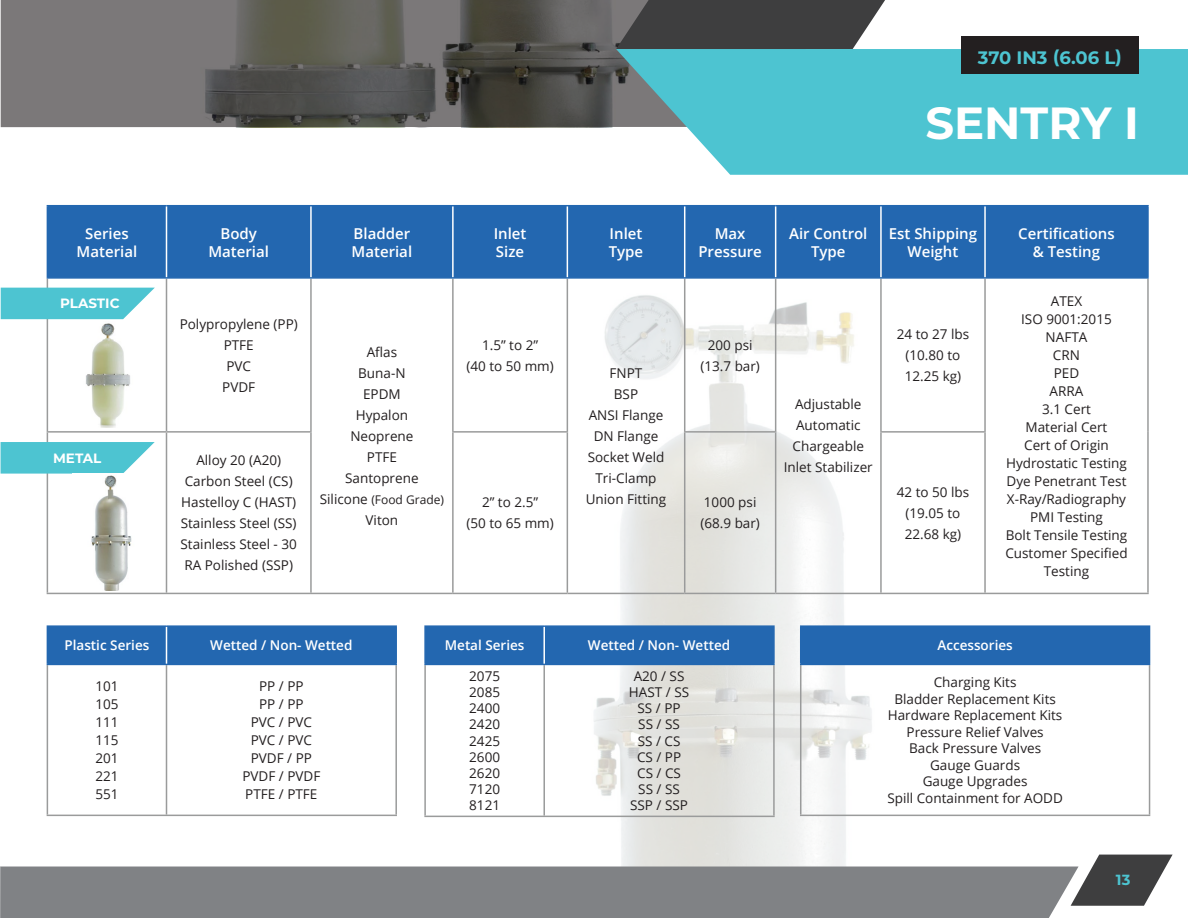
<style>
.page{position:relative;width:1188px;height:918px;background:#fff}
.page>*{position:absolute;margin:0;border:0;box-sizing:border-box;transform-origin:0 0}
.t1{font:700 45px "Montserrat";color:#fff}
.t2{font:700 18px "Montserrat";color:#4dc4d1}
.t3{font:600 15px/18px "Open Sans";color:#fff;text-align:center}
.t4{font:700 14.7px "Montserrat";color:#4dc4d1}
.t5{font:13.5px/21px "Open Sans";color:#231f20;text-align:center}
.t6{font:600 13.5px "Open Sans";color:#fff}
.t7{font:700 13.5px "Montserrat";color:#fff}
.t8{font:12px "Open Sans";color:#231f20}
.s1{font-size:13.5px}
</style>
<div class="page">
<img style="left:413px;top:279px;width:651px;height:588px">
<div style="left:48px;top:206px;width:1099px;height:71px;background:#2367b0"></div>
<hr style="left:47px;top:279px;width:1px;height:152px;background:#9a9b9b">
<hr style="left:166px;top:279px;width:1px;height:152px;background:#9a9b9b">
<hr style="left:310px;top:279px;width:2px;height:152px;background:#9a9b9b">
<hr style="left:311px;top:593px;width:142px;height:1px;background:#9a9b9b">
<hr style="left:452px;top:279px;width:2px;height:152px;background:#9a9b9b">
<hr style="left:567px;top:279px;width:1px;height:152px;background:#9a9b9b">
<hr style="left:567px;top:593px;width:118px;height:1px;background:#9a9b9b">
<hr style="left:684px;top:279px;width:1px;height:152px;background:#9a9b9b">
<hr style="left:775px;top:279px;width:1px;height:152px;background:#9a9b9b">
<hr style="left:776px;top:593px;width:105px;height:1px;background:#9a9b9b">
<hr style="left:880px;top:279px;width:2px;height:152px;background:#9a9b9b">
<hr style="left:984px;top:279px;width:2px;height:152px;background:#9a9b9b">
<hr style="left:1147px;top:279px;width:2px;height:153px;background:#9a9b9b">
<hr style="left:1147px;top:432px;width:2px;height:161px;background:#9a9b9b">
<hr style="left:985px;top:593px;width:164px;height:1px;background:#9a9b9b">
<hr style="left:47px;top:431px;width:120px;height:2px;background:#9a9b9b">
<hr style="left:47px;top:433px;width:1px;height:160px;background:#9a9b9b">
<hr style="left:166px;top:431px;width:146px;height:2px;background:#9a9b9b">
<hr style="left:166px;top:433px;width:1px;height:160px;background:#9a9b9b">
<hr style="left:310px;top:433px;width:2px;height:160px;background:#9a9b9b">
<hr style="left:47px;top:593px;width:264px;height:1px;background:#9a9b9b">
<hr style="left:452px;top:431px;width:116px;height:2px;background:#9a9b9b">
<hr style="left:452px;top:433px;width:2px;height:160px;background:#9a9b9b">
<hr style="left:567px;top:433px;width:1px;height:160px;background:#9a9b9b">
<hr style="left:453px;top:593px;width:114px;height:1px;background:#9a9b9b">
<hr style="left:684px;top:431px;width:92px;height:2px;background:#9a9b9b">
<hr style="left:684px;top:433px;width:1px;height:160px;background:#9a9b9b">
<hr style="left:775px;top:433px;width:1px;height:160px;background:#9a9b9b">
<hr style="left:685px;top:593px;width:91px;height:1px;background:#9a9b9b">
<hr style="left:880px;top:431px;width:106px;height:2px;background:#9a9b9b">
<hr style="left:880px;top:433px;width:2px;height:160px;background:#9a9b9b">
<hr style="left:984px;top:433px;width:2px;height:160px;background:#9a9b9b">
<hr style="left:881px;top:593px;width:104px;height:1px;background:#9a9b9b">
<hr style="left:47px;top:205px;width:120px;height:1px;background:#2367b0">
<hr style="left:47px;top:206px;width:1px;height:71px;background:#2367b0">
<hr style="left:166px;top:205px;width:610px;height:1px;background:#2367b0">
<hr style="left:776px;top:205px;width:209px;height:1px;background:#2367b0">
<hr style="left:985px;top:205px;width:164px;height:1px;background:#2367b0">
<hr style="left:1147px;top:206px;width:2px;height:71px;background:#2367b0">
<hr style="left:47px;top:277px;width:729px;height:2px;background:#2367b0">
<hr style="left:776px;top:277px;width:209px;height:2px;background:#2367b0">
<hr style="left:985px;top:277px;width:164px;height:2px;background:#2367b0">
<hr style="left:166px;top:206px;width:1px;height:71px;background:#fff">
<hr style="left:310px;top:206px;width:2px;height:71px;background:#fff">
<hr style="left:452px;top:206px;width:2px;height:71px;background:#fff">
<hr style="left:567px;top:206px;width:1px;height:71px;background:#fff">
<hr style="left:684px;top:206px;width:1px;height:71px;background:#fff">
<hr style="left:775px;top:206px;width:1px;height:71px;background:#fff">
<hr style="left:880px;top:206px;width:2px;height:71px;background:#fff">
<hr style="left:984px;top:206px;width:2px;height:71px;background:#fff">
<div style="left:48px;top:627px;width:347px;height:37px;background:#2367b0"></div>
<hr style="left:47px;top:665px;width:1px;height:150px;background:#9a9b9b">
<hr style="left:166px;top:665px;width:1px;height:150px;background:#9a9b9b">
<hr style="left:395px;top:665px;width:2px;height:150px;background:#9a9b9b">
<hr style="left:47px;top:815px;width:350px;height:1px;background:#9a9b9b">
<hr style="left:47px;top:625px;width:120px;height:2px;background:#2367b0">
<hr style="left:47px;top:627px;width:1px;height:37px;background:#2367b0">
<hr style="left:166px;top:625px;width:231px;height:2px;background:#2367b0">
<hr style="left:395px;top:627px;width:2px;height:37px;background:#2367b0">
<hr style="left:47px;top:664px;width:350px;height:1px;background:#2367b0">
<hr style="left:166px;top:627px;width:1px;height:37px;background:#fff">
<div style="left:426px;top:627px;width:347px;height:37px;background:#2367b0"></div>
<hr style="left:424px;top:665px;width:2px;height:151px;background:#9a9b9b">
<hr style="left:543px;top:665px;width:2px;height:151px;background:#9a9b9b">
<hr style="left:773px;top:665px;width:2px;height:151px;background:#9a9b9b">
<hr style="left:424px;top:816px;width:351px;height:1px;background:#9a9b9b">
<hr style="left:424px;top:625px;width:120px;height:2px;background:#2367b0">
<hr style="left:424px;top:627px;width:2px;height:37px;background:#2367b0">
<hr style="left:544px;top:625px;width:231px;height:2px;background:#2367b0">
<hr style="left:773px;top:627px;width:2px;height:37px;background:#2367b0">
<hr style="left:424px;top:664px;width:351px;height:1px;background:#2367b0">
<hr style="left:543px;top:627px;width:2px;height:37px;background:#fff">
<div style="left:801px;top:626px;width:349px;height:38px;background:#2367b0"></div>
<hr style="left:800px;top:665px;width:1px;height:150px;background:#9a9b9b">
<hr style="left:1149px;top:665px;width:1px;height:150px;background:#9a9b9b">
<hr style="left:800px;top:815px;width:350px;height:1px;background:#9a9b9b">
<hr style="left:800px;top:625px;width:350px;height:2px;background:#2367b0">
<hr style="left:800px;top:627px;width:1px;height:37px;background:#2367b0">
<hr style="left:800px;top:664px;width:350px;height:1px;background:#2367b0">
<hr style="left:0;top:0;width:1px;height:127px;background:#231f20">
<hr style="left:0;top:867px;width:1px;height:51px;background:#808285">
<div style="left:1px;top:867px;width:1070px;height:51px;background:#808285"></div>
<svg style="left:1071px;top:855px;width:102px;height:51px"></svg>
<svg style="left:1px;top:0;width:615px;height:127px;background:#63615e"></svg>
<svg style="left:616px;top:0;width:269px;height:49px;background:#4d4d4d"></svg>
<svg style="left:616px;top:49px;width:572px;height:126px;background:#5ac4d0"></svg>
<div style="left:961px;top:36px;width:178px;height:38px;background:#231f20"></div>
<svg style="left:1px;top:288px;width:154px;height:31px;background:#5fcad5"></svg>
<svg style="left:1px;top:442px;width:154px;height:32px;background:#62cbd6"></svg>
<img style="left:91px;top:475px;width:41px;height:115px">
<img style="left:86px;top:323px;width:44px;height:105px">
<h2 class="t2" style="left:978px;top:49px;width:146px">370 IN3 (6.06 L)</h2>
<h1 class="t1" style="left:925px;top:102px;width:215px">SENTRY I</h1>
<p class="t3" style="left:77px;top:226px;width:62px">Series<br>Material</p>
<p class="t3" style="left:208px;top:226px;width:62px">Body<br>Material</p>
<p class="t3" style="left:352px;top:226px;width:62px;text-align:left">Bladder<br>Material</p>
<p class="t3" style="left:494px;top:226px;width:34px;text-align:left">Inlet<br>Size</p>
<p class="t3" style="left:609px;top:226px;width:36px;text-align:left">Inlet<br>Type</p>
<p class="t3" style="left:698px;top:226px;width:65px">Max<br>Pressure</p>
<p class="t3" style="left:789px;top:226px;width:80px">Air Control<br>Type</p>
<p class="t3" style="left:889px;top:226px;width:90px">Est Shipping<br>Weight</p>
<p class="t3" style="left:1018px;top:224px;width:98px">Certifications &amp; Testing</p>
<p class="t7" style="left:60px;top:297px;width:61px">PLASTIC</p>
<p class="t7" style="left:53px;top:451px;width:50px">METAL</p>
<p class="t5" style="left:180px;top:314px;width:120px">Polypropylene (PP)<br>PTFE<br>PVC<br>PVDF</p>
<p class="t5" style="left:181px;top:451px;width:118px">Alloy 20 (A20)<br>Carbon Steel (CS)<br>Hastelloy C (HAST)<br>Stainless Steel (SS)<br>Stainless Steel - 30<br>RA Polished (SSP)</p>
<p class="t5" style="left:345px;top:341px;width:75px">Aflas<br>Buna-N<br>EPDM<br>Hypalon<br>Neoprene<br>PTFE<br>Santoprene</p>
<p class="t8" style="left:320px;top:495px;width:126px"><span class="s1">Silicone</span> (Food Grade)</p>
<p class="t5" style="left:366px;top:511px;width:34px">Viton</p>
<p class="t5" style="left:897px;top:325px;width:74px">24 to 27 lbs (10.80 to<br>12.25 kg)</p>
<p class="t5" style="left:700px;top:335px;width:61px">200 psi (13.7 bar)</p>
<p class="t5" style="left:466px;top:335px;width:89px">1.5” to 2”<br>(40 to 50 mm)</p>
<p class="t5" style="left:586px;top:364px;width:82px">FNPT<br>BSP<br>ANSI Flange<br>DN Flange<br>Socket Weld<br>Tri-Clamp<br>Union Fitting</p>
<p class="t5" style="left:784px;top:395px;width:90px">Adjustable<br>Automatic<br>Chargeable<br>Inlet Stabilizer</p>
<p class="t5" style="left:466px;top:493px;width:89px">2” to 2.5”<br>(50 to 65 mm)</p>
<p class="t5" style="left:700px;top:493px;width:61px;text-align:left">1000 psi (68.9 bar)</p>
<p class="t5" style="left:897px;top:483px;width:74px">42 to 50 lbs (19.05 to<br>22.68 kg)</p>
<p class="t5" style="left:1005px;top:293px;width:124px;line-height:18px">ATEX<br>ISO 9001:2015<br>NAFTA<br>CRN<br>PED<br>ARRA<br>3.1 Cert<br>Material Cert<br>Cert of Origin<br>Hydrostatic Testing<br>Dye Penetrant Test<br>X-Ray/Radiography<br>PMI Testing<br>Bolt Tensile Testing<br>Customer Specified<br>Testing</p>
<p class="t6" style="left:65px;top:640px;width:86px">Plastic Series</p>
<p class="t6" style="left:210px;top:640px;width:144px">Wetted / Non- Wetted</p>
<p class="t5" style="left:95px;top:679px;width:25px;line-height:18px;text-align:justify">101<br>105<br>111<br>115<br>201<br>221<br>551</p>
<p class="t5" style="left:242px;top:679px;width:79px;line-height:18px">PP / PP<br>PP / PP<br>PVC / PVC<br>PVC / PVC<br>PVDF / PP<br>PVDF / PVDF<br>PTFE / PTFE</p>
<p class="t6" style="left:445px;top:640px;width:81px">Metal Series</p>
<p class="t6" style="left:588px;top:640px;width:144px">Wetted / Non- Wetted</p>
<p class="t5" style="left:469px;top:669px;width:32px;line-height:16.2px;text-align:justify">2075<br>2085<br>2400<br>2420<br>2425<br>2600<br>2620<br>7120<br>8121</p>
<p class="t5" style="left:629px;top:669px;width:62px;line-height:16.2px">A20 / SS<br>HAST / SS<br>SS / PP<br>SS / SS<br>SS / CS<br>CS / PP<br>CS / CS<br>SS / SS<br>SSP / SSP</p>
<p class="t6" style="left:937px;top:640px;width:77px">Accessories</p>
<p class="t5" style="left:887px;top:676px;width:177px;line-height:16.5px">Charging Kits<br>Bladder Replacement Kits<br>Hardware Replacement Kits<br>Pressure Relief Valves<br>Back Pressure Valves<br>Gauge Guards<br>Gauge Upgrades<br>Spill Containment for AODD</p>
<p class="t4" style="left:1116px;top:873px;width:16px">13</p>
</div>
